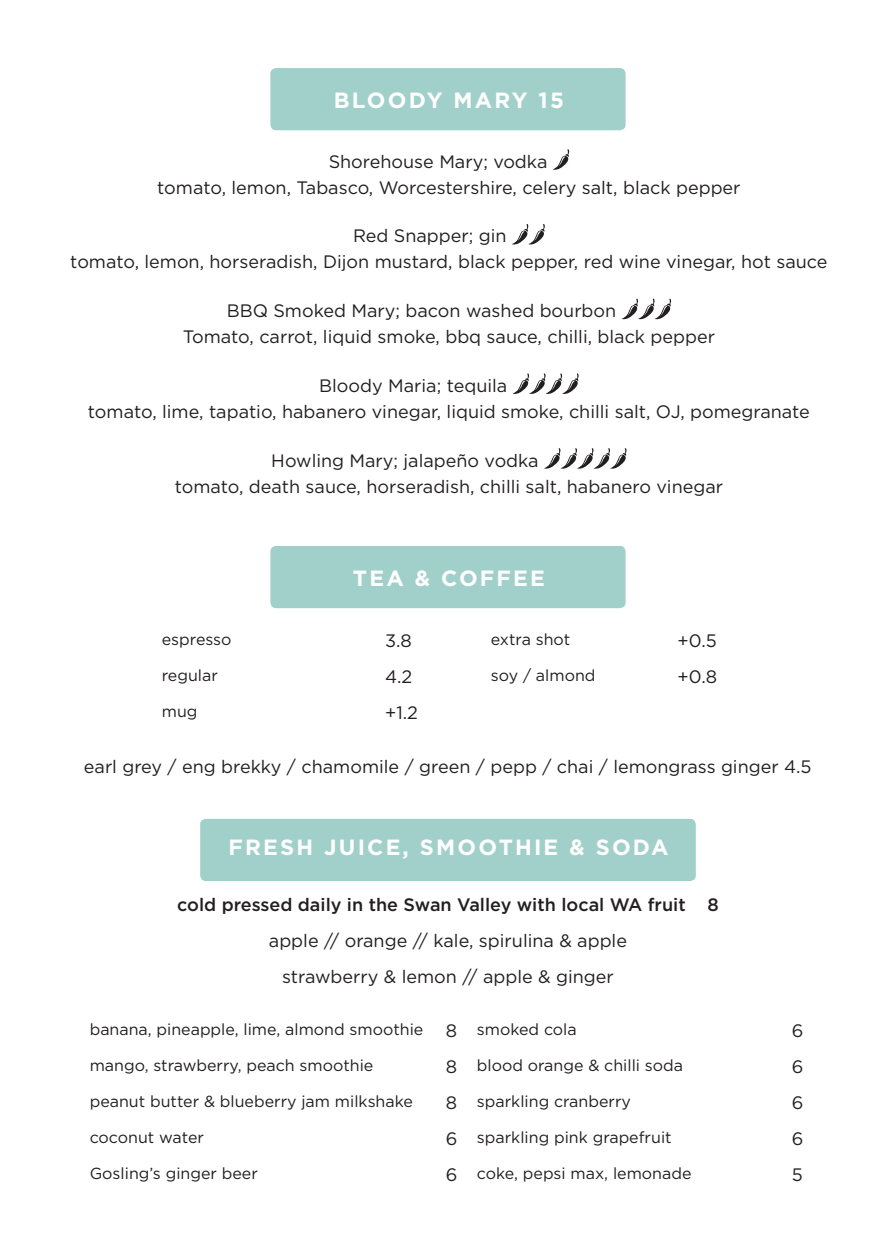
<style>
.page{position:relative;width:896px;height:1248px;background:#fff}
.page>*{position:absolute;margin:0;border:0;box-sizing:border-box;transform-origin:0 0}
.Titles{font:700 22px "Gotham";letter-spacing:.1em;color:#fff}
.Food_Menu_-_General{font:18px/26px "Gotham";color:#231f20}
.Food_Menu_-_General-2{font:500 18px "Gotham";color:#231f20}
.Wines{font:18px "Gotham";color:#231f20}
.Food_Menu_-_General-3{font:16px "Gotham";color:#231f20}
</style>
<div class="page">
<div style="left:270px;top:68px;width:355px;height:62px;background:#a1d0cb;border-radius:6px"></div>
<svg style="left:553px;top:149px;width:16px;height:21px"></svg>
<svg style="left:512px;top:224px;width:33px;height:20px"></svg>
<svg style="left:622px;top:299px;width:49px;height:20px"></svg>
<svg style="left:513px;top:373px;width:66px;height:21px"></svg>
<svg style="left:545px;top:448px;width:82px;height:20px"></svg>
<div style="left:200px;top:818px;width:496px;height:63px;background:#a1d0cb;border-radius:6px"></div>
<div style="left:270px;top:546px;width:355px;height:62px;background:#a1d0cb;border-radius:6px"></div>
<p class="Titles" style="left:334px;top:86px;width:232px">BLOODY MARY 15</p>
<p class="Food_Menu_-_General" style="left:157px;top:148px;width:585px;text-indent:171px">Shorehouse Mary; vodka<br>tomato, lemon, Tabasco, Worcestershire, celery salt, black pepper</p>
<p class="Food_Menu_-_General" style="left:70px;top:223px;width:759px;text-indent:283px">Red Snapper; gin<br>tomato, lemon, horseradish, Dijon mustard, black pepper, red wine vinegar, hot sauce</p>
<p class="Food_Menu_-_General" style="left:183px;top:297px;width:534px;text-indent:44px">BBQ Smoked Mary; bacon washed bourbon<br>Tomato, carrot, liquid smoke, bbq sauce, chilli, black pepper</p>
<p class="Food_Menu_-_General" style="left:319px;top:372px;width:190px">Bloody Maria; tequila</p>
<p class="Food_Menu_-_General" style="left:88px;top:398px;width:723px">tomato, lime, tapatio, habanero vinegar, liquid smoke, chilli salt, OJ, pomegranate</p>
<p class="Food_Menu_-_General" style="left:175px;top:447px;width:550px;text-indent:97px">Howling Mary; jalapeño vodka<br>tomato, death sauce, horseradish, chilli salt, habanero vinegar</p>
<p class="Food_Menu_-_General-3" style="left:162px;top:629px;width:71px">espresso</p>
<p class="Food_Menu_-_General-3" style="left:162px;top:665px;width:58px">regular</p>
<p class="Food_Menu_-_General-3" style="left:162px;top:701px;width:37px">mug</p>
<p class="Titles" style="left:353px;top:563px;width:193px">TEA &amp; COFFEE</p>
<p class="Wines" style="left:385px;top:628px;width:28px">3.8</p>
<p class="Wines" style="left:385px;top:664px;width:29px">4.2</p>
<p class="Wines" style="left:385px;top:700px;width:34px">+1.2</p>
<p class="Food_Menu_-_General-3" style="left:491px;top:629px;width:81px">extra shot</p>
<p class="Food_Menu_-_General-3" style="left:491px;top:665px;width:106px">soy / almond</p>
<p class="Wines" style="left:677px;top:628px;width:41px">+0.5</p>
<p class="Wines" style="left:677px;top:664px;width:41px">+0.8</p>
<p class="Food_Menu_-_General" style="left:84px;top:752px;width:729px">earl grey / eng brekky / chamomile / green / pepp / chai / lemongrass ginger 4.5</p>
<p class="Titles" style="left:228px;top:832px;width:441px">FRESH JUICE, SMOOTHIE &amp; SODA</p>
<p class="Food_Menu_-_General-2" style="left:177px;top:892px;width:543px">cold pressed daily in the Swan Valley with local WA fruit 8</p>
<p class="Food_Menu_-_General" style="left:269px;top:926px;width:360px">apple // orange // kale, spirulina &amp; apple</p>
<p class="Food_Menu_-_General" style="left:282px;top:962px;width:333px">strawberry &amp; lemon // apple &amp; ginger</p>
<p class="Food_Menu_-_General-3" style="left:90px;top:1019px;width:335px">banana, pineapple, lime, almond smoothie</p>
<p class="Food_Menu_-_General-3" style="left:90px;top:1055px;width:285px">mango, strawberry, peach smoothie</p>
<p class="Food_Menu_-_General-3" style="left:90px;top:1091px;width:325px">peanut butter &amp; blueberry jam milkshake</p>
<p class="Food_Menu_-_General-3" style="left:90px;top:1127px;width:116px">coconut water</p>
<p class="Food_Menu_-_General-3" style="left:90px;top:1163px;width:170px">Gosling’s ginger beer</p>
<p class="Wines" style="left:446px;top:1018px;width:13px">8</p>
<p class="Wines" style="left:446px;top:1054px;width:13px">8</p>
<p class="Wines" style="left:446px;top:1090px;width:13px">8</p>
<p class="Wines" style="left:446px;top:1126px;width:13px">6</p>
<p class="Wines" style="left:446px;top:1162px;width:13px">6</p>
<p class="Food_Menu_-_General-3" style="left:477px;top:1019px;width:101px">smoked cola</p>
<p class="Food_Menu_-_General-3" style="left:477px;top:1055px;width:208px">blood orange &amp; chilli soda</p>
<p class="Food_Menu_-_General-3" style="left:477px;top:1091px;width:155px">sparkling cranberry</p>
<p class="Food_Menu_-_General-3" style="left:477px;top:1127px;width:196px">sparkling pink grapefruit</p>
<p class="Food_Menu_-_General-3" style="left:477px;top:1163px;width:216px">coke, pepsi max, lemonade</p>
<p class="Wines" style="left:792px;top:1018px;width:13px">6</p>
<p class="Wines" style="left:792px;top:1054px;width:13px">6</p>
<p class="Wines" style="left:792px;top:1090px;width:13px">6</p>
<p class="Wines" style="left:792px;top:1126px;width:13px">6</p>
<p class="Wines" style="left:792px;top:1162px;width:13px">5</p>
</div>
